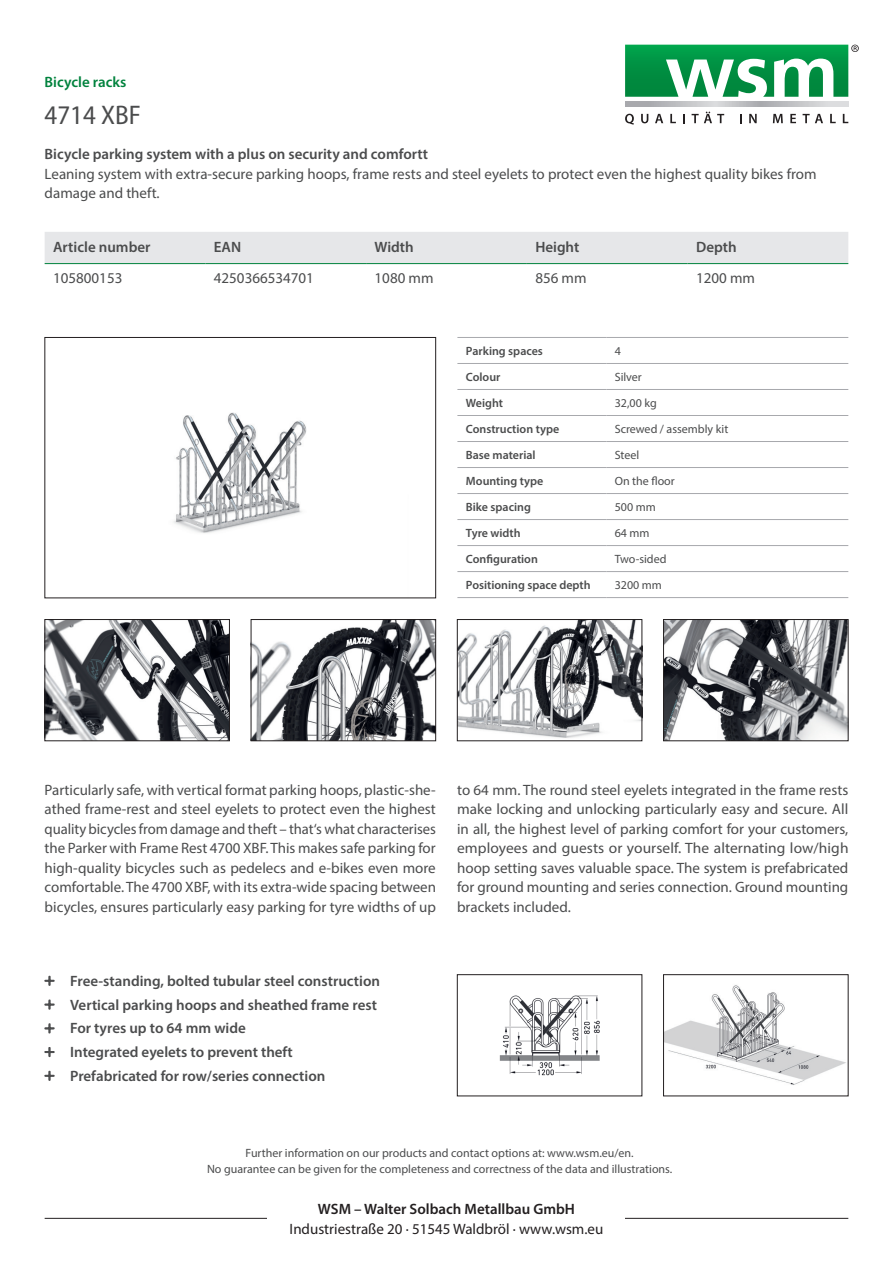
<style>
.page{position:relative;width:893px;height:1263px;background:#fff}
.page>*{position:absolute;margin:0;border:0;box-sizing:border-box;transform-origin:0 0}
.t1{font:semi-condensed 27px "Myriad Pro";color:#4b4c4d}
.t2{font:15px/19.5px "Myriad Pro";color:#4b4c4d;text-align:justify}
.t3{font:600 15px/23.7px "Myriad Pro";color:#4b4c4d}
.t4{font:15px "Myriad Pro";color:#231f20}
.t5{font:600 15px "Myriad Pro";color:#231f20}
.t6{font:600 15px "Myriad Pro";color:#00823d}
.t7{font:12px/16.5px "Myriad Pro";color:#4b4c4d;text-align:center}
.t8{font:600 12px "Myriad Pro";color:#4b4c4d}
</style>
<div class="page">
<img style="left:173px;top:412px;width:134px;height:121px">
<div style="left:45px;top:337px;width:391px;height:261px;border:1px solid #231f20"></div>
<img style="left:47px;top:621px;width:181px;height:118px">
<div style="left:45px;top:619px;width:185px;height:122px;border:1px solid #231f20"></div>
<img style="left:253px;top:621px;width:181px;height:118px">
<div style="left:251px;top:619px;width:185px;height:122px;border:1px solid #231f20"></div>
<img style="left:665px;top:621px;width:181px;height:118px">
<div style="left:663px;top:619px;width:185px;height:122px;border:1px solid #231f20"></div>
<img style="left:459px;top:621px;width:181px;height:117px">
<div style="left:457px;top:619px;width:185px;height:122px;border:1px solid #231f20"></div>
<div style="left:45px;top:232px;width:803px;height:31px;background:#e6e7e9"></div>
<hr style="left:45px;top:263px;width:160px;height:1px;background:#00823d">
<hr style="left:205px;top:263px;width:161px;height:1px;background:#00823d">
<hr style="left:366px;top:263px;width:161px;height:1px;background:#00823d">
<hr style="left:527px;top:263px;width:161px;height:1px;background:#00823d">
<hr style="left:688px;top:263px;width:160px;height:1px;background:#00823d">
<img style="left:665px;top:985px;width:181px;height:100px">
<div style="left:663px;top:974px;width:185px;height:122px;border:1px solid #231f20"></div>
<img style="left:499px;top:995px;width:101px;height:81px">
<div style="left:457px;top:974px;width:185px;height:122px;border:1px solid #231f20"></div>
<hr style="left:457px;top:337px;width:149px;height:1px;background:#a8a9ad">
<hr style="left:606px;top:337px;width:242px;height:1px;background:#a8a9ad">
<hr style="left:457px;top:363px;width:149px;height:1px;background:#a8a9ad">
<hr style="left:606px;top:363px;width:242px;height:1px;background:#a8a9ad">
<hr style="left:457px;top:389px;width:149px;height:1px;background:#a8a9ad">
<hr style="left:606px;top:389px;width:242px;height:1px;background:#a8a9ad">
<hr style="left:457px;top:415px;width:149px;height:1px;background:#a8a9ad">
<hr style="left:606px;top:415px;width:242px;height:1px;background:#a8a9ad">
<hr style="left:457px;top:441px;width:149px;height:1px;background:#a8a9ad">
<hr style="left:606px;top:441px;width:242px;height:1px;background:#a8a9ad">
<hr style="left:457px;top:467px;width:149px;height:1px;background:#a8a9ad">
<hr style="left:606px;top:467px;width:242px;height:1px;background:#a8a9ad">
<hr style="left:457px;top:493px;width:149px;height:1px;background:#a8a9ad">
<hr style="left:606px;top:493px;width:242px;height:1px;background:#a8a9ad">
<hr style="left:457px;top:519px;width:149px;height:1px;background:#a8a9ad">
<hr style="left:606px;top:519px;width:242px;height:1px;background:#a8a9ad">
<hr style="left:457px;top:545px;width:149px;height:1px;background:#a8a9ad">
<hr style="left:606px;top:545px;width:242px;height:1px;background:#a8a9ad">
<hr style="left:457px;top:571px;width:149px;height:1px;background:#a8a9ad">
<hr style="left:606px;top:571px;width:242px;height:1px;background:#a8a9ad">
<hr style="left:457px;top:597px;width:149px;height:1px;background:#a8a9ad">
<hr style="left:606px;top:597px;width:242px;height:1px;background:#a8a9ad">
<hr style="left:45px;top:1218px;width:803px;height:1px;background:#231f20">
<svg style="left:625px;top:114px;width:9px;height:11px"></svg>
<svg style="left:641px;top:114px;width:7px;height:9px"></svg>
<svg style="left:655px;top:114px;width:8px;height:9px"></svg>
<svg style="left:670px;top:114px;width:6px;height:9px"></svg>
<svg style="left:683px;top:114px;width:2px;height:9px"></svg>
<svg style="left:692px;top:112px;width:32px;height:11px"></svg>
<svg style="left:749px;top:114px;width:8px;height:9px"></svg>
<svg style="left:773px;top:114px;width:10px;height:9px"></svg>
<svg style="left:790px;top:114px;width:6px;height:9px"></svg>
<svg style="left:803px;top:114px;width:20px;height:9px"></svg>
<svg style="left:830px;top:114px;width:6px;height:9px"></svg>
<svg style="left:843px;top:114px;width:5px;height:9px"></svg>
<hr style="left:625px;top:106px;width:223px;height:1px;background:#636366">
<svg style="left:625px;top:102px;width:223px;height:4px"></svg>
<svg style="left:625px;top:45px;width:234px;height:52px"></svg>
<div style="left:268px;top:1203px;width:357px;height:30px;background:#fff"></div>
<p class="t6" style="left:45px;top:72px;width:83px">Bicycle racks</p>
<h1 class="t1" style="left:45px;top:99px;width:98px">4714 XBF</h1>
<p class="t3" style="left:45px;top:142px;width:385px">Bicycle parking system with a plus on security and comfortt</p>
<p class="t2" style="left:45px;top:164px;width:773px">Leaning system with extra-secure parking hoops, frame rests and steel eyelets to protect even the highest quality bikes from damage and theft.</p>
<p class="t3" style="left:53px;top:234px;width:99px">Article number</p>
<p class="t3" style="left:214px;top:234px;width:29px">EAN</p>
<p class="t3" style="left:375px;top:234px;width:41px">Width</p>
<p class="t3" style="left:535px;top:234px;width:46px">Height</p>
<p class="t3" style="left:696px;top:234px;width:42px">Depth</p>
<p class="t2" style="left:53px;top:268px;width:71px">105800153</p>
<p class="t2" style="left:214px;top:268px;width:102px">4250366534701</p>
<p class="t2" style="left:375px;top:268px;width:60px">1080 mm</p>
<p class="t2" style="left:535px;top:268px;width:53px">856 mm</p>
<p class="t2" style="left:696px;top:268px;width:60px">1200 mm</p>
<p class="t8" style="left:466px;top:343px;width:78px">Parking spaces</p>
<p class="t7" style="left:615px;top:342px;width:8px">4</p>
<p class="t8" style="left:466px;top:369px;width:36px">Colour</p>
<p class="t7" style="left:615px;top:368px;width:29px">Silver</p>
<p class="t8" style="left:466px;top:395px;width:39px">Weight</p>
<p class="t7" style="left:615px;top:394px;width:43px">32,00 kg</p>
<p class="t8" style="left:466px;top:421px;width:95px">Construction type</p>
<p class="t7" style="left:615px;top:420px;width:115px">Screwed / assembly kit</p>
<p class="t8" style="left:466px;top:447px;width:71px">Base material</p>
<p class="t7" style="left:615px;top:446px;width:26px">Steel</p>
<p class="t8" style="left:466px;top:473px;width:79px">Mounting type</p>
<p class="t7" style="left:615px;top:472px;width:62px">On the floor</p>
<p class="t8" style="left:466px;top:499px;width:67px">Bike spacing</p>
<p class="t7" style="left:615px;top:498px;width:43px">500 mm</p>
<p class="t8" style="left:466px;top:525px;width:56px">Tyre width</p>
<p class="t7" style="left:615px;top:524px;width:36px">64 mm</p>
<p class="t8" style="left:466px;top:551px;width:74px">Configuration</p>
<p class="t7" style="left:615px;top:550px;width:53px">Two-sided</p>
<p class="t8" style="left:466px;top:577px;width:126px">Positioning space depth</p>
<p class="t7" style="left:615px;top:577px;width:49px">3200 mm</p>
<p class="t2" style="left:45px;top:780px;width:393px">Particularly safe, with vertical format parking hoops, plastic-she&shy;athed frame-rest and steel eyelets to protect even the highest quality bicycles from damage and theft – that‘s what characterises the Parker with Frame Rest 4700 XBF. This makes safe parking for high-quality bicycles such as pedelecs and e-bikes even more comfortable. The 4700 XBF, with its extra-wide spacing between bicycles, ensures particularly easy parking for tyre widths of up</p>
<p class="t2" style="left:457px;top:780px;width:393px">to 64 mm. The round steel eyelets integrated in the frame rests make locking and unlocking particularly easy and secure. All in all, the highest level of parking comfort for your customers, employees and guests or yourself. The alternating low/high hoop setting saves valuable space. The system is prefabricated for ground mounting and series connection. Ground mounting brackets included.</p>
<p class="t3" style="left:70px;top:968px;width:311px">Free-standing, bolted tubular steel construction Vertical parking hoops and sheathed frame rest For tyres up to 64 mm wide<br>Integrated eyelets to prevent theft Prefabricated for row/series connection</p>
<p class="t7" style="left:207px;top:1144px;width:467px">Further information on our products and contact options at: www.wsm.eu/en.<br>No guarantee can be given for the completeness and correctness of the data and illustrations.</p>
<p class="t5" style="left:318px;top:1199px;width:259px">WSM – Walter Solbach Metallbau GmbH</p>
<p class="t4" style="left:290px;top:1219px;width:315px">Industriestraße 20 · 51545 Waldbröl · www.wsm.eu</p>
</div>
